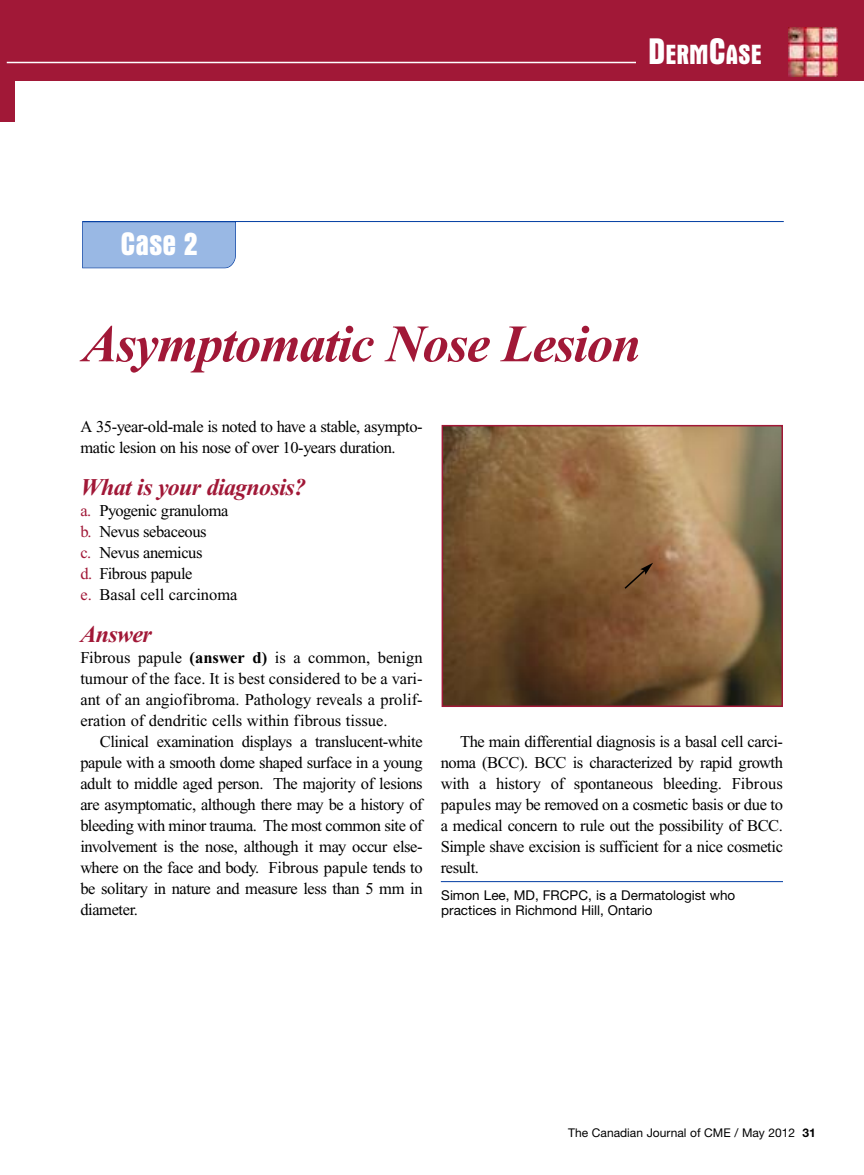
<style>
.page{position:relative;width:864px;height:1175px;background:#fff}
.page>*{position:absolute;margin:0;border:0;box-sizing:border-box;transform-origin:0 0}
.t1{font:italic 700 52.5px "Times";letter-spacing:-.025em;color:#a11837}
.t2{font:700 condensed 33px "Aurora BT";color:#fff}
.t3{font:700 condensed 28.2px "Aurora BT";color:#fff}
.t4{font:italic 700 24px "Times";letter-spacing:-.025em;color:#a11837}
.t5{font:16.5px/21px "Times";letter-spacing:-.025em;color:#000;text-align:justify}
.t6{font:13.5px/15px "Helvetica Neue";color:#000}
.t7{font:12px "Helvetica Neue";color:#000}
.s1{font-size:37.5px}
.s2{color:#a11837}
.s3{font-weight:700}
</style>
<div class="page">
<div style="left:0;top:0;width:864px;height:81px;background:#a11837"></div>
<div style="left:0;top:0;width:14px;height:122px;background:#a11837"></div>
<hr style="left:7px;top:62px;width:631px;height:1px;background:#fff">
<hr style="left:441px;top:881px;width:342px;height:1px;background:#003ca2">
<div style="left:82px;top:222px;width:154px;height:46px;background:#99b8e4"></div>
<hr style="left:82px;top:221px;width:702px;height:1px;background:#003ca2">
<img style="left:445px;top:428px;width:335px;height:276px">
<div style="left:442px;top:425px;width:341px;height:282px;border:2px solid #a11837"></div>
<svg style="left:623px;top:562px;width:30px;height:28px"></svg>
<img style="left:789px;top:28px;width:48px;height:48px">
<div style="left:637px;top:37px;width:136px;height:31px;background:#a11837"></div>
<h3 class="t3" style="left:648px;top:38px;width:115px"><span class="s1">D</span>ERM<span class="s1">C</span>ASE</h3>
<h2 class="t2" style="left:121px;top:224px;width:78px">Case 2</h2>
<h1 class="t1" style="left:82px;top:326px;width:560px">Asymptomatic Nose Lesion</h1>
<p class="t5" style="left:80px;top:418px;width:344px">A 35-year-old-male is noted to have a stable, asympto&shy;matic lesion on his nose of over 10-years duration.</p>
<h3 class="t4" style="left:80px;top:479px;width:227px">What is your diagnosis?</h3>
<p class="t5" style="left:80px;top:502px;width:159px;text-align:left"><span class="s2">a.</span> Pyogenic granuloma <span class="s2">b.</span> Nevus sebaceous<br><span class="s2">c.</span> Nevus anemicus<br><span class="s2">d.</span> Fibrous papule<br><span class="s2">e.</span> Basal cell carcinoma</p>
<h3 class="t4" style="left:80px;top:626px;width:73px">Answer</h3>
<p class="t5" style="left:80px;top:649px;width:344px">Fibrous papule <span class="s3">(answer d)</span> is a common, benign tumour of the face. It is best considered to be a vari&shy;ant of an angiofibroma. Pathology reveals a prolif&shy;eration of dendritic cells within fibrous tissue.</p>
<p class="t5" style="left:80px;top:733px;width:344px;text-indent:19px">Clinical examination displays a translucent-white papule with a smooth dome shaped surface in a young adult to middle aged person. The majority of lesions are asymptomatic, although there may be a history of bleeding with minor trauma. The most common site of involvement is the nose, although it may occur else&shy;where on the face and body. Fibrous papule tends to be solitary in nature and measure less than 5 mm in diameter.</p>
<p class="t5" style="left:441px;top:733px;width:344px;text-indent:19px">The main differential diagnosis is a basal cell carci&shy;noma (BCC). BCC is characterized by rapid growth with a history of spontaneous bleeding. Fibrous papules may be removed on a cosmetic basis or due to a medical concern to rule out the possibility of BCC.<br>Simple shave excision is sufficient for a nice cosmetic result.</p>
<p class="t6" style="left:441px;top:889px;width:296px">Simon Lee, MD, FRCPC, is a Dermatologist who practices in Richmond Hill, Ontario</p>
<p class="t7" style="left:568px;top:1128px;width:249px">The Canadian Journal of CME / May 2012 <span class="s3">31</span></p>
</div>
